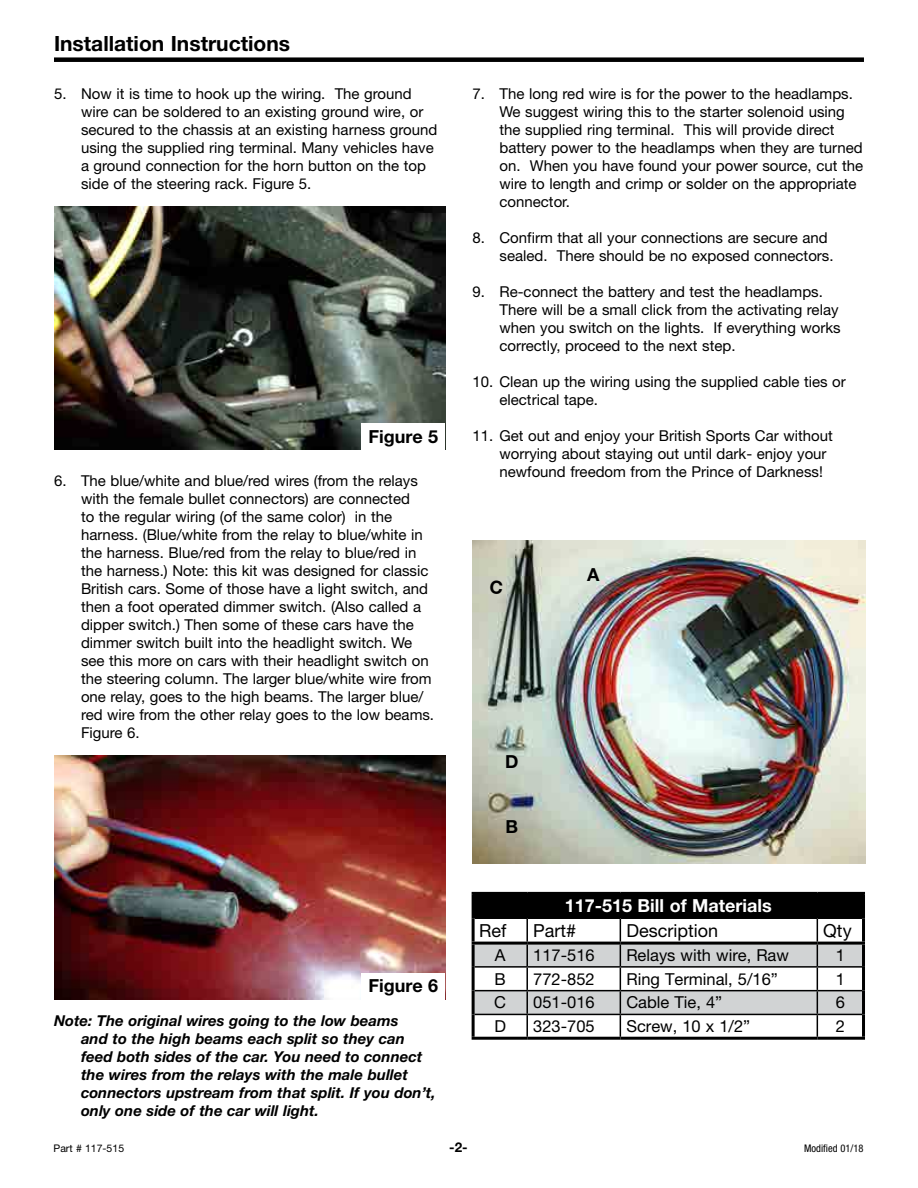
<style>
.page{position:relative;width:918px;height:1188px;background:#fff}
.page>*{position:absolute;margin:0;border:0;box-sizing:border-box;transform-origin:0 0}
.t1{font:700 21px "Helvetica Neue LT Std";color:#000}
.t2{font:700 18px "Helvetica Neue LT Std";color:#fff}
.t3{font:18px "Helvetica Neue LT Std";color:#000}
.t4{font:700 18px "Helvetica Neue LT Std";color:#000}
.t5{font:16.5px "Helvetica Neue LT Std";color:#000}
.t6{font:15px/18px "Helvetica Neue LT Std";color:#000}
.t7{font:italic 700 15px/18px "Helvetica Neue LT Std";color:#000}
.t8{font:700 13.5px "Helvetica Neue LT Std";color:#000}
.t9{font:condensed 10.5px "Helvetica Neue LT Std";color:#000}
.t10{font:10.5px "Helvetica Neue LT Std";color:#000}
</style>
<div class="page">
<div style="left:54px;top:57px;width:810px;height:5px;background:#000"></div>
<img style="left:54px;top:206px;width:391px;height:244px">
<div style="left:362px;top:424px;width:83px;height:26px;background:#fff"></div>
<img style="left:54px;top:755px;width:391px;height:244px">
<div style="left:362px;top:973px;width:83px;height:26px;background:#fff"></div>
<img style="left:472px;top:540px;width:393px;height:324px">
<div style="left:473px;top:893px;width:391px;height:25px;background:#000"></div>
<hr style="left:475px;top:917px;width:52px;height:2px;background:#000">
<hr style="left:527px;top:917px;width:93px;height:2px;background:#000">
<hr style="left:620px;top:917px;width:197px;height:2px;background:#000">
<hr style="left:817px;top:917px;width:45px;height:2px;background:#000">
<svg style="left:475px;top:919px;width:387px;height:118px"></svg>
<hr style="left:472px;top:942px;width:55px;height:3px;background:#000">
<hr style="left:527px;top:942px;width:93px;height:3px;background:#000">
<hr style="left:620px;top:942px;width:197px;height:3px;background:#000">
<hr style="left:817px;top:942px;width:48px;height:3px;background:#000">
<hr style="left:472px;top:892px;width:55px;height:3px;background:#000">
<hr style="left:472px;top:895px;width:3px;height:23px;background:#000">
<hr style="left:527px;top:892px;width:93px;height:3px;background:#000">
<hr style="left:620px;top:892px;width:197px;height:3px;background:#000">
<hr style="left:817px;top:892px;width:48px;height:3px;background:#000">
<hr style="left:862px;top:895px;width:3px;height:23px;background:#000">
<hr style="left:472px;top:918px;width:3px;height:24px;background:#000">
<hr style="left:862px;top:918px;width:3px;height:24px;background:#000">
<hr style="left:472px;top:945px;width:3px;height:22px;background:#000">
<hr style="left:862px;top:945px;width:3px;height:22px;background:#000">
<hr style="left:472px;top:967px;width:3px;height:24px;background:#000">
<hr style="left:862px;top:967px;width:3px;height:24px;background:#000">
<hr style="left:472px;top:991px;width:3px;height:23px;background:#000">
<hr style="left:862px;top:991px;width:3px;height:23px;background:#000">
<hr style="left:472px;top:1014px;width:3px;height:23px;background:#000">
<hr style="left:862px;top:1014px;width:3px;height:23px;background:#000">
<hr style="left:472px;top:1037px;width:55px;height:3px;background:#000">
<hr style="left:527px;top:1037px;width:93px;height:3px;background:#000">
<hr style="left:620px;top:1037px;width:197px;height:3px;background:#000">
<hr style="left:817px;top:1037px;width:48px;height:3px;background:#000">
<svg style="left:490px;top:580px;width:13px;height:15px"></svg>
<h1 class="t1" style="left:54px;top:30px;width:238px">Installation Instructions</h1>
<p class="t6" style="left:81px;top:84px;width:358px;text-indent:-27px">5. Now it is time to hook up the wiring. The ground wire can be soldered to an existing ground wire, or secured to the chassis at an existing harness ground using the supplied ring terminal. Many vehicles have a ground connection for the horn button on the top side of the steering rack. Figure 5.</p>
<p class="t4" style="left:368px;top:426px;width:71px">Figure 5</p>
<p class="t6" style="left:81px;top:471px;width:355px;text-indent:-27px">6. The blue/white and blue/red wires (from the relays with the female bullet connectors) are connected<br>to the regular wiring (of the same color) in the harness. (Blue/white from the relay to blue/white in the harness. Blue/red from the relay to blue/red in the harness.) Note: this kit was designed for classic British cars. Some of those have a light switch, and then a foot operated dimmer switch. (Also called a dipper switch.) Then some of these cars have the dimmer switch built into the headlight switch. We see this more on cars with their headlight switch on the steering column. The larger blue/white wire from one relay, goes to the high beams. The larger blue/ red wire from the other relay goes to the low beams.<br>Figure 6.</p>
<p class="t4" style="left:368px;top:975px;width:71px">Figure 6</p>
<p class="t7" style="left:81px;top:1011px;width:356px;text-indent:-27px">Note: The original wires going to the low beams<br>and to the high beams each split so they can feed both sides of the car. You need to connect the wires from the relays with the male bullet connectors upstream from that split. If you don’t, only one side of the car will light.</p>
<p class="t6" style="left:500px;top:84px;width:365px;text-indent:-27px">7. The long red wire is for the power to the headlamps.<br>We suggest wiring this to the starter solenoid using the supplied ring terminal. This will provide direct battery power to the headlamps when they are turned on. When you have found your power source, cut the wire to length and crimp or solder on the appropriate connector.</p>
<p class="t6" style="left:500px;top:228px;width:336px;text-indent:-27px">8. Confirm that all your connections are secure and sealed. There should be no exposed connectors.</p>
<p class="t6" style="left:500px;top:282px;width:343px;text-indent:-27px">9. Re-connect the battery and test the headlamps.<br>There will be a small click from the activating relay when you switch on the lights. If everything works correctly, proceed to the next step.</p>
<p class="t6" style="left:500px;top:372px;width:348px;text-indent:-27px">10. Clean up the wiring using the supplied cable ties or electrical tape.</p>
<p class="t6" style="left:500px;top:426px;width:335px;text-indent:-27px">11. Get out and enjoy your British Sports Car without worrying about staying out until dark- enjoy your newfound freedom from the Prince of Darkness!</p>
<p class="t4" style="left:587px;top:563px;width:14px">A</p>
<p class="t4" style="left:505px;top:751px;width:15px">D</p>
<p class="t4" style="left:505px;top:815px;width:14px">B</p>
<p class="t2" style="left:565px;top:895px;width:209px">117-515 Bill of Materials</p>
<p class="t3" style="left:479px;top:920px;width:29px">Ref</p>
<p class="t3" style="left:533px;top:920px;width:45px">Part#</p>
<p class="t3" style="left:626px;top:920px;width:93px">Description</p>
<p class="t3" style="left:823px;top:920px;width:30px">Qty</p>
<p class="t5" style="left:495px;top:945px;width:12px">A</p>
<p class="t5" style="left:533px;top:945px;width:63px">117-516</p>
<p class="t5" style="left:626px;top:945px;width:164px">Relays with wire, Raw</p>
<p class="t5" style="left:836px;top:945px;width:11px">1</p>
<p class="t5" style="left:495px;top:969px;width:13px">B</p>
<p class="t5" style="left:533px;top:969px;width:63px">772-852</p>
<p class="t5" style="left:626px;top:969px;width:153px">Ring Terminal, 5/16”</p>
<p class="t5" style="left:836px;top:969px;width:11px">1</p>
<p class="t5" style="left:494px;top:993px;width:13px">C</p>
<p class="t5" style="left:533px;top:993px;width:63px">051-016</p>
<p class="t5" style="left:626px;top:993px;width:97px">Cable Tie, 4”</p>
<p class="t5" style="left:836px;top:993px;width:11px">6</p>
<p class="t5" style="left:494px;top:1016px;width:13px">D</p>
<p class="t5" style="left:533px;top:1016px;width:63px">323-705</p>
<p class="t5" style="left:626px;top:1016px;width:125px">Screw, 10 x 1/2”</p>
<p class="t5" style="left:836px;top:1016px;width:11px">2</p>
<p class="t10" style="left:54px;top:1142px;width:72px">Part # 117-515</p>
<p class="t8" style="left:449px;top:1139px;width:20px">-2-</p>
<p class="t9" style="left:804px;top:1143px;width:61px">Modified 01/18</p>
</div>
